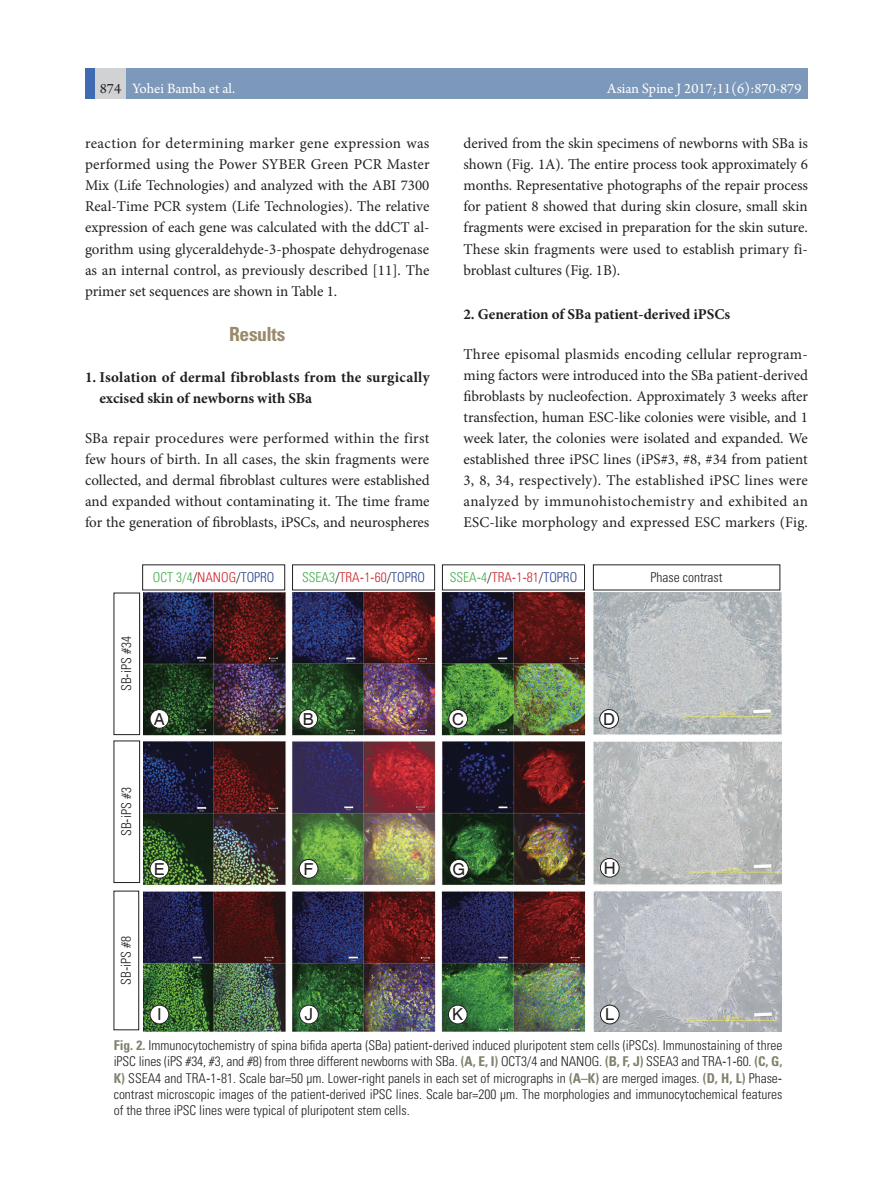
<style>
.page{position:relative;width:893px;height:1191px;background:#fff}
.page>*{position:absolute;margin:0;border:0;box-sizing:border-box;transform-origin:0 0}
.본문_대제목{font:700 condensed 19.5px "Univers LT Std";letter-spacing:-.02em;color:#998a6b}
.t1{font:16.5px "Helvetica";color:#231f20}
.본문_내용_첫문단{font:15px/21px "Minion Pro";color:#231f20;text-align:justify}
.본문_중제목{font:700 15px/21px "Minion Pro";letter-spacing:.005em;color:#231f20}
.t2{font:15px "Arno Pro";color:#fff}
.표_그림설명{font:300 condensed 13.5px/16.2px "Univers LT Std";color:#231f20;text-align:justify}
.표_그림설명-2{font:300 condensed 13.5px "Univers LT Std";color:#d1232a}
.표_그림설명-3{font:300 condensed 13.5px "Univers LT Std";color:#40ae49}
.s1{color:#231f20}
.s2{font-weight:400}
.s3{color:#d1232a}
.s4{color:#253f8e}
.s5{color:#40ae49}
.s6{font-weight:400;color:#40ae49}
.s7{font-weight:700;color:#82806e}
</style>
<div class="page">
<div style="left:85px;top:68px;width:58px;height:31px;background:#d1d2d4"></div>
<div style="left:126px;top:68px;width:682px;height:31px;background:#7c98bb"></div>
<div style="left:85px;top:68px;width:10px;height:31px;background:#406ab4"></div>
<img style="left:144px;top:592px;width:637px;height:439px">
<div style="left:114px;top:593px;width:26px;height:142px;border:1px solid #231f20"></div>
<div style="left:114px;top:740px;width:26px;height:142px;border:1px solid #231f20"></div>
<div style="left:114px;top:891px;width:25px;height:139px;border:1px solid #231f20"></div>
<div style="left:150px;top:709px;width:19px;height:19px;background:#fff;border-radius:50%"></div>
<div style="left:150px;top:709px;width:19px;height:19px;border:1px solid #231f20;border-radius:50%"></div>
<div style="left:299px;top:709px;width:19px;height:19px;background:#fff;border-radius:50%"></div>
<div style="left:299px;top:709px;width:19px;height:19px;border:1px solid #231f20;border-radius:50%"></div>
<div style="left:449px;top:709px;width:18px;height:19px;background:#fff;border-radius:50%"></div>
<div style="left:449px;top:709px;width:19px;height:19px;border:1px solid #231f20;border-radius:50%"></div>
<div style="left:600px;top:709px;width:18px;height:19px;background:#fff;border-radius:50%"></div>
<div style="left:599px;top:709px;width:20px;height:19px;border:1px solid #231f20;border-radius:50%"></div>
<div style="left:150px;top:859px;width:19px;height:19px;background:#fff;border-radius:50%"></div>
<div style="left:150px;top:859px;width:19px;height:19px;border:1px solid #231f20;border-radius:50%"></div>
<div style="left:150px;top:1005px;width:19px;height:19px;background:#fff;border-radius:50%"></div>
<div style="left:150px;top:1005px;width:19px;height:19px;border:1px solid #231f20;border-radius:50%"></div>
<div style="left:300px;top:1005px;width:18px;height:19px;background:#fff;border-radius:50%"></div>
<div style="left:299px;top:1005px;width:19px;height:19px;border:1px solid #231f20;border-radius:50%"></div>
<div style="left:448px;top:1005px;width:19px;height:19px;background:#fff;border-radius:50%"></div>
<div style="left:448px;top:1005px;width:19px;height:19px;border:1px solid #231f20;border-radius:50%"></div>
<div style="left:600px;top:1005px;width:19px;height:19px;background:#fff;border-radius:50%"></div>
<div style="left:600px;top:1005px;width:19px;height:19px;border:1px solid #231f20;border-radius:50%"></div>
<div style="left:299px;top:859px;width:19px;height:19px;background:#fff;border-radius:50%"></div>
<div style="left:299px;top:859px;width:19px;height:19px;border:1px solid #231f20;border-radius:50%"></div>
<div style="left:450px;top:859px;width:18px;height:19px;background:#fff;border-radius:50%"></div>
<div style="left:449px;top:859px;width:20px;height:19px;border:1px solid #231f20;border-radius:50%"></div>
<div style="left:600px;top:858px;width:19px;height:19px;background:#fff;border-radius:50%"></div>
<div style="left:600px;top:858px;width:19px;height:19px;border:1px solid #231f20;border-radius:50%"></div>
<p class="t2" style="left:100px;top:80px;width:137px"><span class="s1">874</span> Yohei Bamba et al.</p>
<p class="t2" style="left:607px;top:80px;width:196px">Asian Spine J 2017;11(6):870-879</p>
<p class="본문_내용_첫문단" style="left:85px;top:133px;width:346px">reaction for determining marker gene expression was performed using the Power SYBER Green PCR Master Mix (Life Technologies) and analyzed with the ABI 7300<br>Real-Time PCR system (Life Technologies). The relative expression of each gene was calculated with the ddCT al&shy;gorithm using glyceraldehyde-3-phospate dehydrogenase as an internal control, as previously described [11]. The primer set sequences are shown in Table 1.</p>
<p class="본문_대제목" style="left:229px;top:322px;width:58px">Results</p>
<p class="본문_중제목" style="left:99px;top:366px;width:332px;text-indent:-14px">1. Isolation of dermal fibroblasts from the surgically excised skin of newborns with SBa</p>
<p class="본문_내용_첫문단" style="left:85px;top:427px;width:346px">SBa repair procedures were performed within the first few hours of birth. In all cases, the skin fragments were collected, and dermal fibroblast cultures were established and expanded without contaminating it. The time frame for the generation of fibroblasts, iPSCs, and neurospheres</p>
<p class="본문_내용_첫문단" style="left:463px;top:133px;width:346px">derived from the skin specimens of newborns with SBa is shown (Fig. 1A). The entire process took approximately 6 months. Representative photographs of the repair process for patient 8 showed that during skin closure, small skin fragments were excised in preparation for the skin suture.<br>These skin fragments were used to establish primary fi&shy;broblast cultures (Fig. 1B).</p>
<p class="본문_중제목" style="left:463px;top:303px;width:268px">2. Generation of SBa patient-derived iPSCs</p>
<p class="본문_내용_첫문단" style="left:463px;top:343px;width:346px">Three episomal plasmids encoding cellular reprogram&shy;ming factors were introduced into the SBa patient-derived fibroblasts by nucleofection. Approximately 3 weeks after transfection, human ESC-like colonies were visible, and 1 week later, the colonies were isolated and expanded. We established three iPSC lines (iPS#3, #8, #34 from patient 3, 8, 34, respectively). The established iPSC lines were analyzed by immunohistochemistry and exhibited an ESC-like morphology and expressed ESC markers (Fig.</p>
<p class="표_그림설명" style="left:118px;top:691px;width:56px;rotate:-90deg">SB<span class="s2">-</span>iPS #34</p>
<p class="표_그림설명-3" style="left:153px;top:569px;width:123px">OCT 3/4<span class="s1">/</span><span class="s3">NANOG</span><span class="s1">/</span><span class="s4">TOPRO</span></p>
<p class="표_그림설명-2" style="left:302px;top:569px;width:124px"><span class="s5">SSEA3</span><span class="s1">/</span>TRA<span class="s2">-</span>1<span class="s2">-</span>60<span class="s1">/</span><span class="s4">TOPRO</span></p>
<p class="표_그림설명-2" style="left:450px;top:569px;width:129px"><span class="s5">SSEA</span><span class="s6">-</span><span class="s5">4</span><span class="s1">/</span>TRA<span class="s2">-</span>1<span class="s2">-</span>81<span class="s1">/</span><span class="s4">TOPRO</span></p>
<p class="표_그림설명" style="left:651px;top:569px;width:73px">Phase contrast</p>
<p class="t1" style="left:154px;top:709px;width:13px">A</p>
<p class="t1" style="left:303px;top:709px;width:13px">B</p>
<p class="t1" style="left:452px;top:709px;width:13px">C</p>
<p class="t1" style="left:603px;top:709px;width:13px">D</p>
<p class="표_그림설명" style="left:118px;top:836px;width:50px;rotate:-90deg">SB<span class="s2">-</span>iPS #3</p>
<p class="t1" style="left:154px;top:859px;width:13px">E</p>
<p class="t1" style="left:303px;top:859px;width:12px">F</p>
<p class="t1" style="left:452px;top:859px;width:14px">G</p>
<p class="t1" style="left:604px;top:858px;width:13px">H</p>
<p class="표_그림설명" style="left:118px;top:984px;width:50px;rotate:-90deg">SB<span class="s2">-</span>iPS #8</p>
<p class="t1" style="left:157px;top:1005px;width:6px">I</p>
<p class="t1" style="left:305px;top:1005px;width:10px">J</p>
<p class="t1" style="left:452px;top:1005px;width:13px">K</p>
<p class="t1" style="left:605px;top:1005px;width:11px">L</p>
<p class="표_그림설명" style="left:114px;top:1037px;width:670px"><span class="s7">Fig. 2.</span> Immunocytochemistry of spina bifida aperta (SBa) patient<span class="s2">-</span>derived induced pluripotent stem cells (iPSCs). Immunostaining of three iPSC lines (iPS #34, #3, and #8) from three different newborns with SBa. <span class="s7">(A, E, I)</span> OCT3/4 and NANOG. <span class="s7">(B, F, J)</span> SSEA3 and TRA<span class="s2">-</span>1<span class="s2">-</span>60. <span class="s7">(C, G, K)</span> SSEA4 and TRA<span class="s2">-</span>1<span class="s2">-</span>81. Scale bar=50 μm. Lower<span class="s2">-</span>right panels in each set of micrographs in <span class="s7">(A–K)</span> are merged images. <span class="s7">(D, H, L)</span> Phase&shy;contrast microscopic images of the patient<span class="s2">-</span>derived iPSC lines. Scale bar=200 μm. The morphologies and immunocytochemical features of the three iPSC lines were typical of pluripotent stem cells.</p>
</div>
